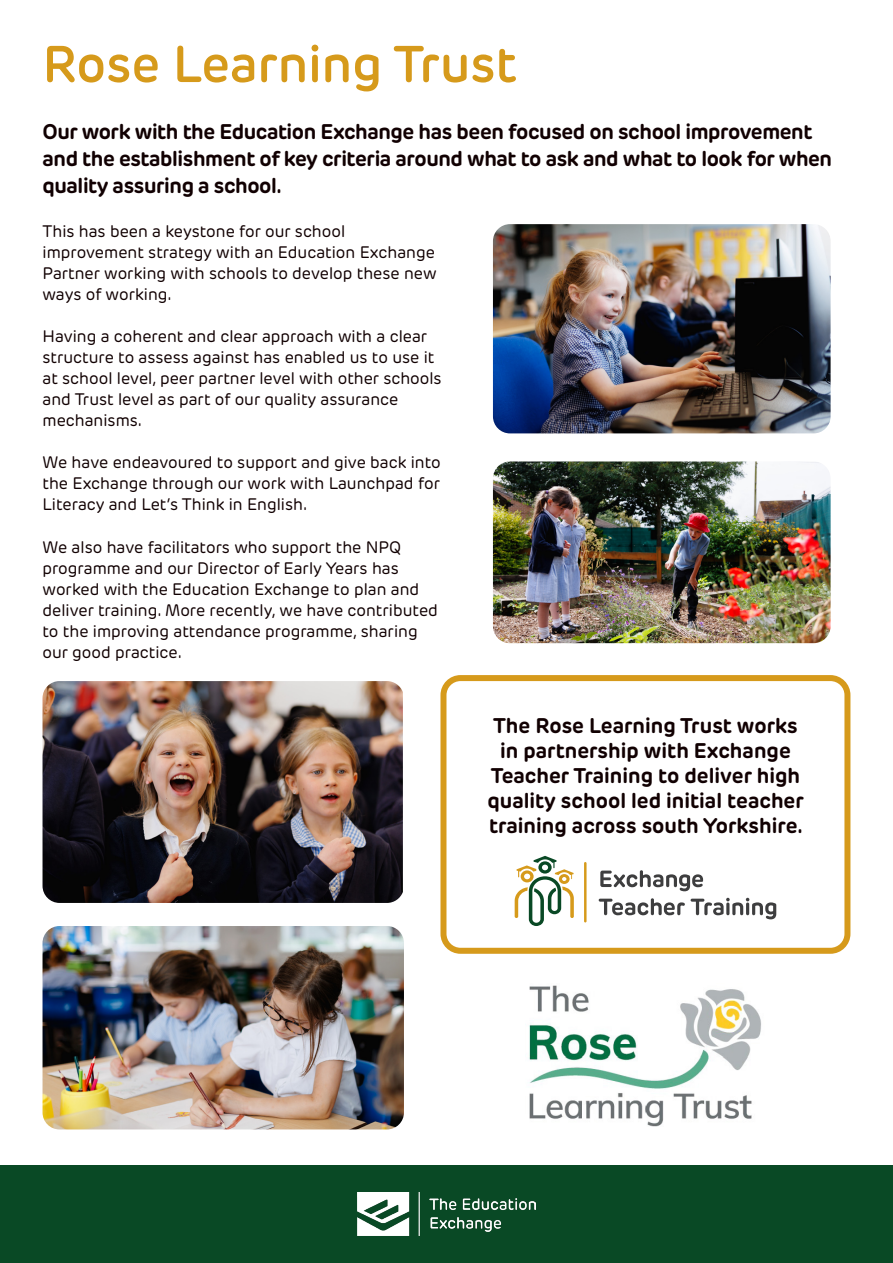
<style>
.page{position:relative;width:893px;height:1263px;background:#fff}
.page>*{position:absolute;margin:0;border:0;box-sizing:border-box;transform-origin:0 0}
.t1{font:600 51px "New Rubrik";color:#d69a1b}
.t2{font:700 21px/27px "New Rubrik";letter-spacing:-.02em;color:#110002}
.t3{font:700 21px/25.2px "New Rubrik";color:#110002;text-align:center}
.t4{font:16.5px/21px "New Rubrik";color:#110002}
</style>
<div class="page">
<div style="left:0;top:1165px;width:893px;height:98px;background:#094925"></div>
<img style="left:357px;top:1192px;width:179px;height:44px">
<div style="left:440px;top:675px;width:410px;height:279px;border:6px solid #d69a1b;border-radius:17px"></div>
<svg style="left:515px;top:856px;width:59px;height:70px"></svg>
<svg style="left:599px;top:898px;width:86px;height:17px"></svg>
<svg style="left:691px;top:898px;width:85px;height:21px"></svg>
<svg style="left:600px;top:870px;width:103px;height:21px"></svg>
<hr style="left:584px;top:862px;width:2px;height:60px;background:#d69a1b">
<img style="left:493px;top:461px;width:338px;height:182px">
<img style="left:493px;top:224px;width:338px;height:209px">
<img style="left:43px;top:926px;width:361px;height:203px">
<img style="left:43px;top:681px;width:360px;height:222px">
<img style="left:529px;top:985px;width:232px;height:142px">
<p class="t1" style="left:43px;top:33px;width:476px">Rose Learning Trust</p>
<p class="t2" style="left:43px;top:118px;width:791px">Our work with the Education Exchange has been focused on school improvement and the establishment of key criteria around what to ask and what to look for when quality assuring a school.</p>
<p class="t4" style="left:43px;top:221px;width:396px">This has been a keystone for our school improvement strategy with an Education Exchange Partner working with schools to develop these new ways of working.</p>
<p class="t4" style="left:43px;top:326px;width:401px">Having a coherent and clear approach with a clear structure to assess against has enabled us to use it at school level, peer partner level with other schools and Trust level as part of our quality assurance mechanisms.</p>
<p class="t4" style="left:43px;top:452px;width:400px;text-align:justify">We have endeavoured to support and give back into the Exchange through our work with Launchpad for Literacy and Let’s Think in English.</p>
<p class="t4" style="left:43px;top:536px;width:397px">We also have facilitators who support the NPQ programme and our Director of Early Years has worked with the Education Exchange to plan and deliver training. More recently, we have contributed to the improving attendance programme, sharing our good practice.</p>
<p class="t3" style="left:487px;top:713px;width:318px">The Rose Learning Trust works in partnership with Exchange<br>Teacher Training to deliver high quality school led initial teacher training across south Yorkshire.</p>
</div>
